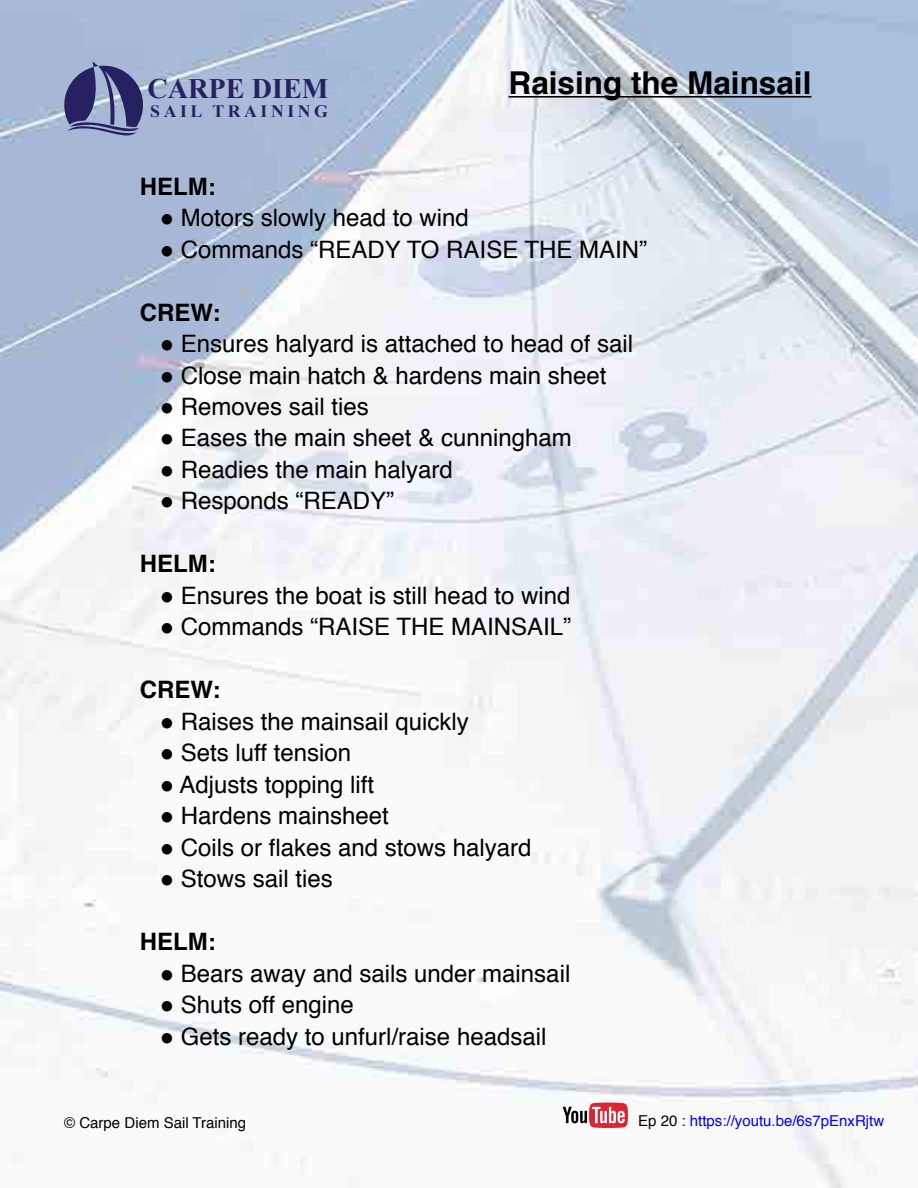
<style>
.page{position:relative;width:918px;height:1188px;background:#fff}
.page>*{position:absolute;margin:0;border:0;box-sizing:border-box;transform-origin:0 0}
.t1{font:700 31.5px "Helvetica";color:#000}
.t2{font:700 28.2px "Times New Roman";color:#262261}
.t3{font:24px "Helvetica";color:#000}
.t4{font:700 24px "Helvetica";color:#000}
.t5{font:700 17.4px "Times New Roman";letter-spacing:.2em;color:#262261}
.t6{font:15px "Helvetica";color:#00f}
.t7{font:15px "Helvetica";color:#000}
.s1{color:#000}
</style>
<div class="page">
<img style="left:0;top:0;width:918px;height:1188px">
<svg style="left:64px;top:62px;width:79px;height:77px;background:#69709d"></svg>
<hr style="left:509px;top:96px;width:302px;height:2px;background:#000">
<svg style="left:563px;top:1103px;width:65px;height:25px"></svg>
<p class="t2" style="left:148px;top:69px;width:182px">CARPE DIEM</p>
<p class="t5" style="left:150px;top:99px;width:179px">SAIL TRAINING</p>
<h1 class="t1" style="left:509px;top:58px;width:304px">Raising the Mainsail</h1>
<p class="t4" style="left:140px;top:167px;width:77px">HELM:</p>
<p class="t3" style="left:160px;top:199px;width:311px">● Motors slowly head to wind</p>
<p class="t3" style="left:160px;top:231px;width:489px">● Commands “READY TO RAISE THE MAIN”</p>
<p class="t4" style="left:140px;top:293px;width:82px">CREW:</p>
<p class="t3" style="left:160px;top:325px;width:475px">● Ensures halyard is attached to head of sail</p>
<p class="t3" style="left:160px;top:357px;width:448px">● Close main hatch &amp; hardens main sheet</p>
<p class="t3" style="left:160px;top:388px;width:211px">● Removes sail ties</p>
<p class="t3" style="left:160px;top:420px;width:414px">● Eases the main sheet &amp; cunningham</p>
<p class="t3" style="left:160px;top:451px;width:295px">● Readies the main halyard</p>
<p class="t3" style="left:160px;top:483px;width:236px">● Responds “READY”</p>
<p class="t4" style="left:140px;top:545px;width:77px">HELM:</p>
<p class="t3" style="left:160px;top:577px;width:412px">● Ensures the boat is still head to wind</p>
<p class="t3" style="left:160px;top:609px;width:413px">● Commands “RAISE THE MAINSAIL”</p>
<p class="t4" style="left:140px;top:671px;width:82px">CREW:</p>
<p class="t3" style="left:160px;top:703px;width:311px">● Raises the mainsail quickly</p>
<p class="t3" style="left:160px;top:734px;width:193px">● Sets luff tension</p>
<p class="t3" style="left:160px;top:766px;width:216px">● Adjusts topping lift</p>
<p class="t3" style="left:160px;top:797px;width:231px">● Hardens mainsheet</p>
<p class="t3" style="left:160px;top:829px;width:373px">● Coils or flakes and stows halyard</p>
<p class="t3" style="left:160px;top:860px;width:175px">● Stows sail ties</p>
<p class="t4" style="left:140px;top:923px;width:77px">HELM:</p>
<p class="t3" style="left:160px;top:955px;width:412px">● Bears away and sails under mainsail</p>
<p class="t3" style="left:160px;top:986px;width:196px">● Shuts off engine</p>
<p class="t3" style="left:160px;top:1018px;width:388px">● Gets ready to unfurl/raise headsail</p>
<p class="t7" style="left:64px;top:1111px;width:183px">© Carpe Diem Sail Training</p>
<p class="t6" style="left:638px;top:1109px;width:247px"><span class="s1">Ep 20 :</span> https://youtu.be/6s7pEnxRjtw</p>
</div>
